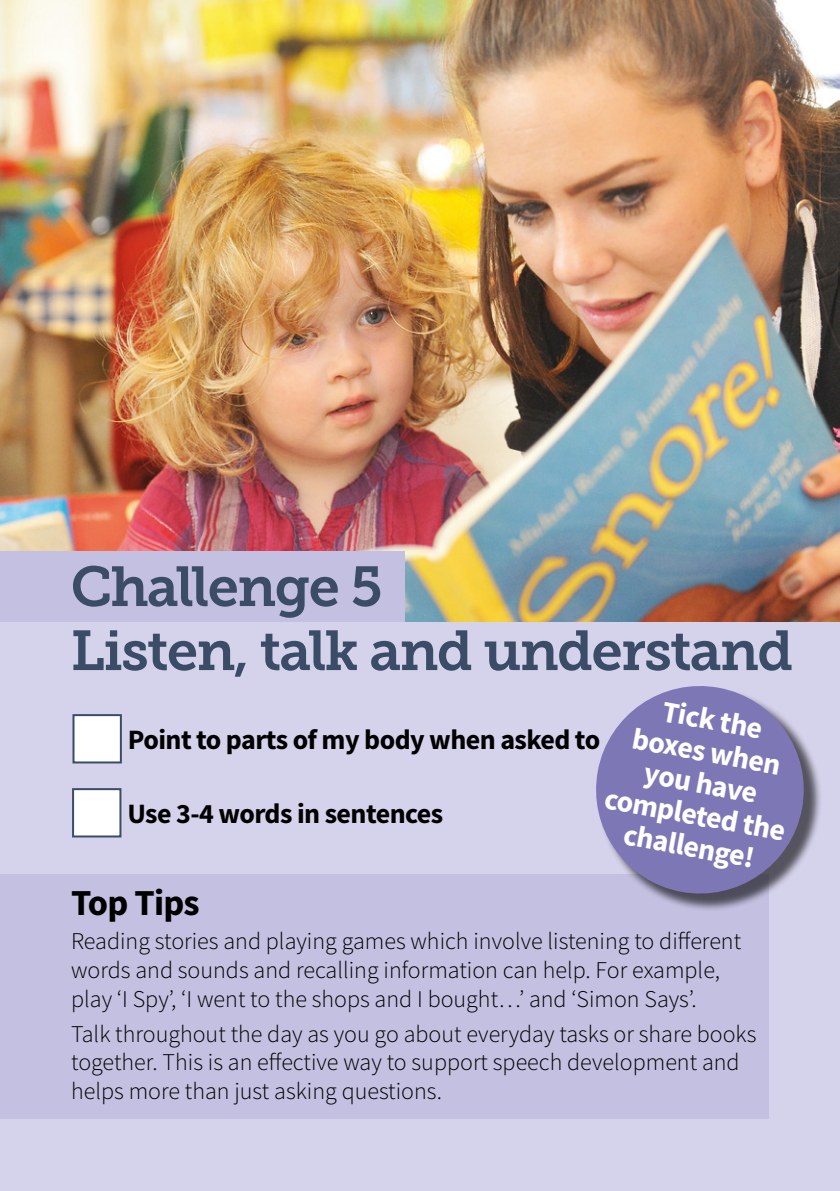
<style>
.page{position:relative;width:840px;height:1191px;background:#fff}
.page>*{position:absolute;margin:0;border:0;box-sizing:border-box;transform-origin:0 0}
.t1{font:56px "Museo Slab 700";letter-spacing:-.03em;color:#3b4c67}
.t2{font:700 36.6px "Source Sans Pro";letter-spacing:-.02em;color:#000}
.t3{font:700 30px/32px "Source Sans Pro";color:#fff;text-align:center}
.t4{font:700 28px "Source Sans Pro";letter-spacing:-.02em;color:#000}
.t5{font:300 24px/28.8px "Source Sans Pro";color:#000}
</style>
<div class="page">
<div style="left:0;top:0;width:839px;height:1191px;background:#d5d2eb"></div>
<div style="left:0;top:874px;width:768px;height:245px;background:#c3c0e1"></div>
<div style="left:72px;top:788px;width:49px;height:49px;background:#fff;border:2px solid #3b4c67"></div>
<div style="left:72px;top:714px;width:50px;height:49px;background:#fff;border:2px solid #3b4c67"></div>
<img style="left:0;top:0;width:839px;height:621px">
<div style="left:0;top:551px;width:404px;height:71px;background:#c3c0e1"></div>
<div style="left:597px;top:687px;width:224px;height:224px;background:#000;opacity:.6"></div>
<svg style="left:596px;top:686px;width:216px;height:216px;fill:#7d77b6"></svg>
<p class="t1" style="left:70px;top:555px;width:313px">Challenge 5</p>
<p class="t1" style="left:70px;top:619px;width:723px">Listen, talk and understand</p>
<p class="t3" style="left:623px;top:687px;width:185px;rotate:10deg">Tick the<br>boxes when you have completed the challenge!</p>
<p class="t4" style="left:128px;top:720px;width:473px">Point to parts of my body when asked to</p>
<p class="t4" style="left:127px;top:794px;width:317px">Use 3-4 words in sentences</p>
<p class="t2" style="left:71px;top:878px;width:130px">Top Tips</p>
<p class="t5" style="left:71px;top:927px;width:671px">Reading stories and playing games which involve listening to diferent words and sounds and recalling information can help. For example, play ‘I Spy’, ‘I went to the shops and I bought…’ and ‘Simon Says’.</p>
<p class="t5" style="left:71px;top:1019px;width:686px">Talk throughout the day as you go about everyday tasks or share books together. This is an efective way to support speech development and helps more than just asking questions.</p>
</div>
